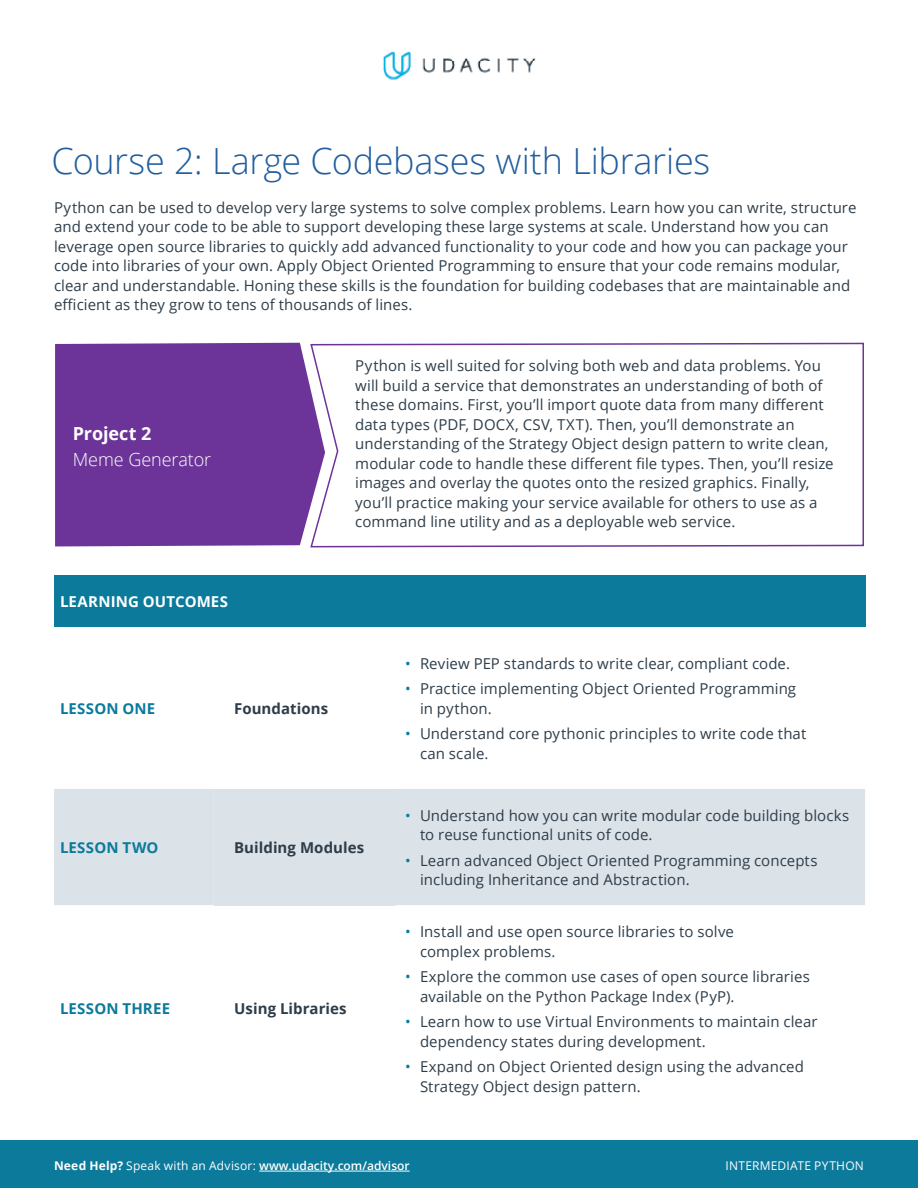
<style>
.page{position:relative;width:918px;height:1188px;background:#fff}
.page>*{position:absolute;margin:0;border:0;box-sizing:border-box;transform-origin:0 0}
.t1{font:300 36px "Open Sans";letter-spacing:-.005em;color:#215e9e}
.t2{font:300 18px "Open Sans";letter-spacing:-.005em;color:#fff}
.t3{font:700 18px "Open Sans";letter-spacing:-.005em;color:#fff}
.t4{font:15px/19.5px "Open Sans";letter-spacing:.005em;color:#2e3d49}
.t5{font:700 15px "Open Sans";letter-spacing:.005em;color:#2e3d49}
.t6{font:700 15px "Open Sans";letter-spacing:.015em;color:#0b7a9b}
.t7{font:700 15px "Open Sans";letter-spacing:.005em;color:#fff}
.t8{font:600 12px "Open Sans";color:#fff}
.t9{font:12px "Open Sans";letter-spacing:.02em;color:#fff}
.s1{color:#0b7a9b}
.s2{font-weight:700}
.s3{font-weight:400}
</style>
<div class="page">
<div style="left:0;top:1140px;width:918px;height:48px;background:#0b7a9b"></div>
<hr style="left:259px;top:1171px;width:151px;height:1px;background:#fff">
<img style="left:383px;top:51px;width:153px;height:29px">
<div style="left:54px;top:575px;width:811px;height:52px;background:#0b7a9b"></div>
<div style="left:54px;top:789px;width:811px;height:116px;background:#dbe2e8"></div>
<div style="left:214px;top:789px;width:181px;height:116px;background:#dbe2e8"></div>
<svg style="left:310px;top:342px;width:554px;height:206px"></svg>
<div style="left:55px;top:343px;width:270px;height:203px;background:#6c3498"></div>
<h1 class="t1" style="left:51px;top:137px;width:660px">Course 2: Large Codebases with Libraries</h1>
<p class="t4" style="left:54px;top:197px;width:804px">Python can be used to develop very large systems to solve complex problems. Learn how you can write, structure and extend your code to be able to support developing these large systems at scale. Understand how you can leverage open source libraries to quickly add advanced functionality to your code and how you can package your code into libraries of your own. Apply Object Oriented Programming to ensure that your code remains modular, clear and understandable. Honing these skills is the foundation for building codebases that are maintainable and efficient as they grow to tens of thousands of lines.</p>
<p class="t3" style="left:73px;top:421px;width:80px">Project 2</p>
<p class="t2" style="left:73px;top:447px;width:140px">Meme Generator</p>
<p class="t7" style="left:60px;top:591px;width:169px">LEARNING OUTCOMES</p>
<p class="t6" style="left:60px;top:698px;width:97px">LESSON ONE</p>
<p class="t5" style="left:234px;top:698px;width:96px">Foundations</p>
<p class="t4" style="left:355px;top:356px;width:480px">Python is well suited for solving both web and data problems. You will build a service that demonstrates an understanding of both of these domains. First, you’ll import quote data from many different data types (PDF, DOCX, CSV, TXT). Then, you’ll demonstrate an understanding of the Strategy Object design pattern to write clean, modular code to handle these different file types. Then, you’ll resize images and overlay the quotes onto the resized graphics. Finally, you’ll practice making your service available for others to use as a command line utility and as a deployable web service.</p>
<p class="t4" style="left:405px;top:653px;width:387px"><span class="s1">•</span> Review PEP standards to write clear, compliant code.</p>
<p class="t4" style="left:420px;top:679px;width:378px;text-indent:-15px"><span class="s1">•</span> Practice implementing Object Oriented Programming in python.</p>
<p class="t4" style="left:420px;top:724px;width:388px;text-indent:-15px"><span class="s1">•</span> Understand core pythonic principles to write code that can scale.</p>
<p class="t6" style="left:60px;top:837px;width:100px">LESSON TWO</p>
<p class="t5" style="left:234px;top:837px;width:132px">Building Modules</p>
<p class="t6" style="left:60px;top:998px;width:112px">LESSON THREE</p>
<p class="t5" style="left:234px;top:998px;width:114px">Using Libraries</p>
<p class="t4" style="left:420px;top:805px;width:431px;text-indent:-15px"><span class="s1">•</span> Understand how you can write modular code building blocks to reuse functional units of code.</p>
<p class="t4" style="left:420px;top:850px;width:399px;text-indent:-15px"><span class="s1">•</span> Learn advanced Object Oriented Programming concepts including Inheritance and Abstraction.</p>
<p class="t4" style="left:420px;top:922px;width:315px;text-indent:-15px"><span class="s1">•</span> Install and use open source libraries to solve complex problems.</p>
<p class="t4" style="left:420px;top:967px;width:391px;text-indent:-15px"><span class="s1">•</span> Explore the common use cases of open source libraries available on the Python Package Index (PyP).</p>
<p class="t4" style="left:420px;top:1012px;width:399px;text-indent:-15px"><span class="s1">•</span> Learn how to use Virtual Environments to maintain clear dependency states during development.</p>
<p class="t4" style="left:420px;top:1057px;width:385px;text-indent:-15px"><span class="s1">•</span> Expand on Object Oriented design using the advanced<br>Strategy Object design pattern.</p>
<p class="t8" style="left:54px;top:1158px;width:357px"><span class="s2">Need Help?</span> <span class="s3">Speak with an Advisor:</span> www.udacity.com/advisor</p>
<p class="t9" style="left:726px;top:1158px;width:140px">INTERMEDIATE PYTHON</p>
</div>
